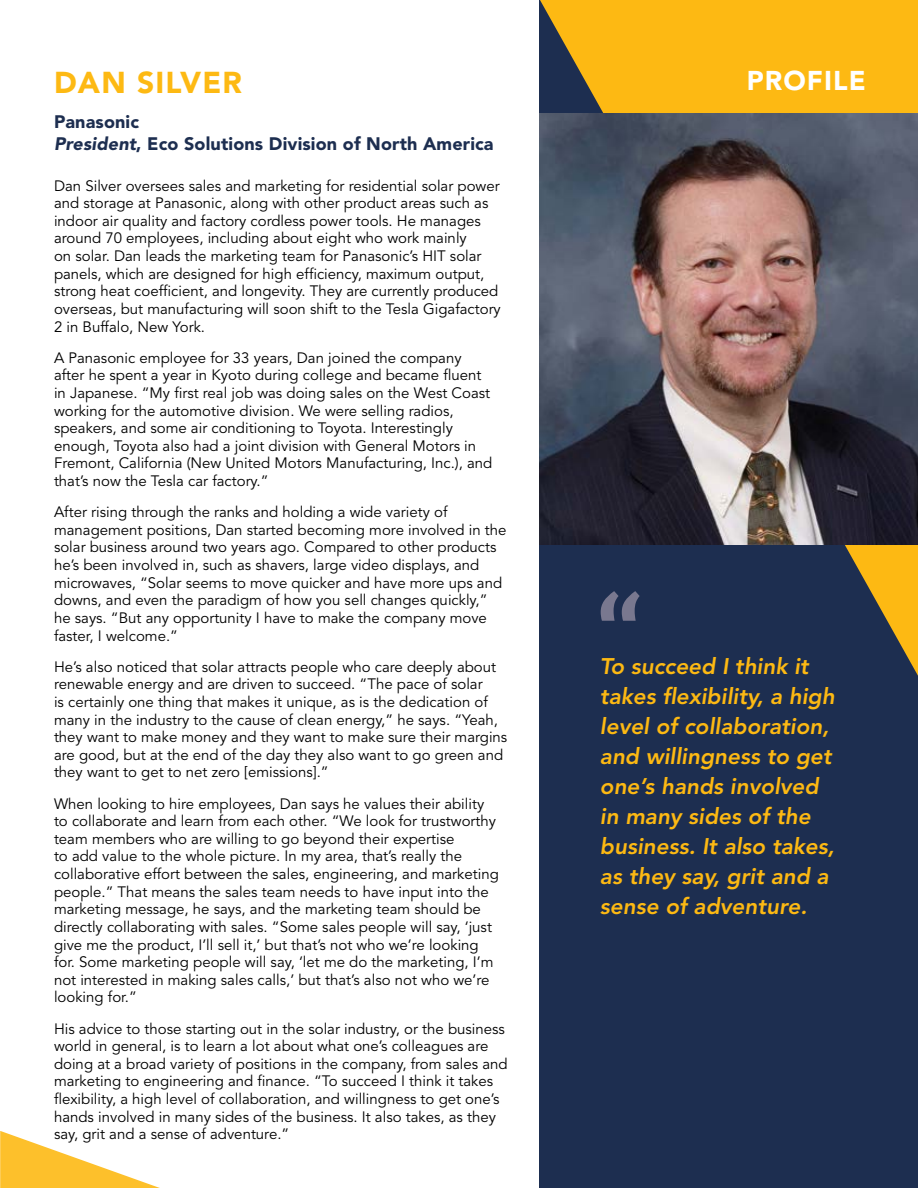
<style>
.page{position:relative;width:918px;height:1188px;background:#fff}
.page>*{position:absolute;margin:0;border:0;box-sizing:border-box;transform-origin:0 0}
.t1{font:700 120px "Cambria";color:#79788f}
.t2{font:900 30px "Avenir";letter-spacing:.04em;color:#fdb913}
.t3{font:900 27px "Avenir";letter-spacing:.04em;color:#fff}
.t4{font:italic 800 22.5px/30px "Avenir";color:#fdb913}
.t5{font:900 18px/21.6px "Avenir";letter-spacing:.01em;color:#1d2e50}
.t6{font:15px/17.7px "Avenir";color:#000}
.s1{font-style:italic}
</style>
<div class="page">
<div style="left:539px;top:0;width:379px;height:1188px;background:#1d2e50"></div>
<svg style="left:540px;top:0;width:378px;height:676px"></svg>
<svg style="left:0;top:1131px;width:160px;height:57px"></svg>
<img style="left:540px;top:114px;width:378px;height:431px">
<h2 class="t2" style="left:54px;top:70px;width:190px">DAN SILVER</h2>
<h3 class="t3" style="left:747px;top:70px;width:120px">PROFILE</h3>
<p class="t5" style="left:54px;top:112px;width:441px">Panasonic<br><span class="s1">President</span>, Eco Solutions Division of North America</p>
<p class="t6" style="left:54px;top:178px;width:448px">Dan Silver oversees sales and marketing for residential solar power and storage at Panasonic, along with other product areas such as indoor air quality and factory cordless power tools. He manages around 70 employees, including about eight who work mainly<br>on solar. Dan leads the marketing team for Panasonic’s HIT solar panels, which are designed for high efficiency, maximum output, strong heat coefficient, and longevity. They are currently produced overseas, but manufacturing will soon shift to the Tesla Gigafactory 2 in Buffalo, New York.</p>
<p class="t6" style="left:54px;top:350px;width:440px">A Panasonic employee for 33 years, Dan joined the company after he spent a year in Kyoto during college and became fluent in Japanese. “My first real job was doing sales on the West Coast working for the automotive division. We were selling radios, speakers, and some air conditioning to Toyota. Interestingly enough, Toyota also had a joint division with General Motors in Fremont, California (New United Motors Manufacturing, Inc.), and that’s now the Tesla car factory.”</p>
<p class="t6" style="left:54px;top:505px;width:454px">After rising through the ranks and holding a wide variety of management positions, Dan started becoming more involved in the solar business around two years ago. Compared to other products he’s been involved in, such as shavers, large video displays, and microwaves, “Solar seems to move quicker and have more ups and downs, and even the paradigm of how you sell changes quickly,” he says. “But any opportunity I have to make the company move faster, I welcome.”</p>
<p class="t6" style="left:54px;top:659px;width:455px">He’s also noticed that solar attracts people who care deeply about renewable energy and are driven to succeed. “The pace of solar<br>is certainly one thing that makes it unique, as is the dedication of many in the industry to the cause of clean energy,” he says. “Yeah, they want to make money and they want to make sure their margins are good, but at the end of the day they also want to go green and they want to get to net zero [emissions].”</p>
<p class="t6" style="left:54px;top:796px;width:446px">When looking to hire employees, Dan says he values their ability to collaborate and learn from each other. “We look for trustworthy team members who are willing to go beyond their expertise<br>to add value to the whole picture. In my area, that’s really the collaborative effort between the sales, engineering, and marketing people.” That means the sales team needs to have input into the marketing message, he says, and the marketing team should be directly collaborating with sales. “Some sales people will say, ‘just give me the product, I’ll sell it,’ but that’s not who we’re looking for. Some marketing people will say, ‘let me do the marketing, I’m not interested in making sales calls,’ but that’s also not who we’re looking for.”</p>
<p class="t6" style="left:54px;top:1021px;width:455px">His advice to those starting out in the solar industry, or the business world in general, is to learn a lot about what one’s colleagues are doing at a broad variety of positions in the company, from sales and marketing to engineering and finance. “To succeed I think it takes flexibility, a high level of collaboration, and willingness to get one’s hands involved in many sides of the business. It also takes, as they say, grit and a sense of adventure.”</p>
<h1 class="t1" style="left:595px;top:591px;width:49px">“</h1>
<h3 class="t4" style="left:600px;top:653px;width:236px">To succeed I think it takes flexibility, a high level of collaboration, and willingness to get one’s hands involved in many sides of the business. It also takes, as they say, grit and a sense of adventure.</h3>
</div>
